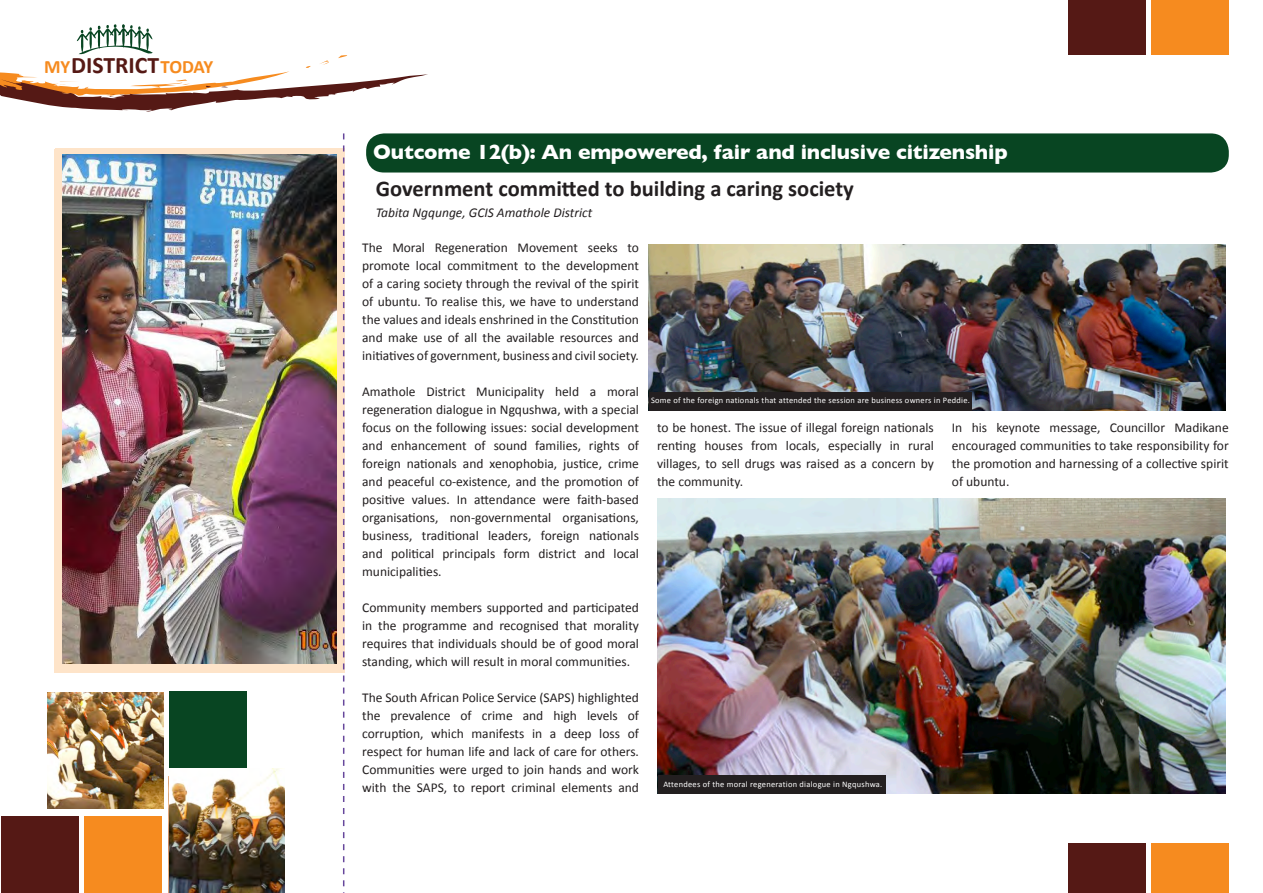
<style>
.page{position:relative;width:1263px;height:893px;background:#fff}
.page>*{position:absolute;margin:0;border:0;box-sizing:border-box;transform-origin:0 0}
.t1{font:700 23.7px "Calibri";color:#551915}
.t2{font:700 22.5px "Calibri";color:#231f20}
.t3{font:700 21px "Gill Sans";letter-spacing:-.01em;color:#fff}
.t4{font:700 18.9px "Calibri";letter-spacing:-.025em;color:#f68b1f}
.t5{font:13.5px/18px "Calibri";color:#231f20;text-align:justify}
.t6{font:italic 13.5px "Calibri";color:#231f20}
.t7{font:8.4px "Calibri";letter-spacing:.03em;color:#fff}
</style>
<div class="page">
<img style="left:48px;top:693px;width:116px;height:116px">
<div style="left:169px;top:691px;width:77px;height:78px;background:#084522"></div>
<div style="left:1px;top:816px;width:78px;height:77px;background:#551915"></div>
<div style="left:84px;top:816px;width:78px;height:77px;background:#f68b1f"></div>
<svg style="left:0;top:24px;width:428px;height:88px"></svg>
<div style="left:1068px;top:0;width:78px;height:55px;background:#551915"></div>
<div style="left:1068px;top:844px;width:78px;height:49px;background:#551915"></div>
<div style="left:1151px;top:0;width:78px;height:55px;background:#f68b1f"></div>
<div style="left:1151px;top:844px;width:78px;height:49px;background:#f68b1f"></div>
<div style="left:366px;top:133px;width:863px;height:40px;background:#084522;border-radius:18px"></div>
<img style="left:169px;top:769px;width:116px;height:124px">
<div style="left:56px;top:148px;width:289px;height:525px;background:#fee4c9"></div>
<svg style="left:343px;top:133px;width:1px;height:760px"></svg>
<div style="left:55px;top:149px;width:152px;height:523px;background:#fee4c9"></div>
<img style="left:63px;top:155px;width:274px;height:508px">
<img style="left:657px;top:499px;width:568px;height:295px">
<img style="left:648px;top:244px;width:578px;height:166px">
<div style="left:649px;top:392px;width:323px;height:18px;background:#231f20"></div>
<div style="left:658px;top:775px;width:227px;height:19px;background:#231f20"></div>
<p class="t4" style="left:44px;top:54px;width:28px">MY</p>
<p class="t1" style="left:71px;top:50px;width:90px">DISTRICT</p>
<p class="t4" style="left:161px;top:54px;width:54px">TODAY</p>
<p class="t3" style="left:373px;top:140px;width:636px">Outcome 12(b): An empowered, fair and inclusive citizenship</p>
<p class="t2" style="left:376px;top:174px;width:480px">Government committed to building a caring society</p>
<p class="t6" style="left:376px;top:204px;width:218px">Tabita Ngqunge, GCIS Amathole District</p>
<p class="t5" style="left:362px;top:239px;width:278px">The Moral Regeneration Movement seeks to promote local commitment to the development of a caring society through the revival of the spirit of ubuntu. To realise this, we have to understand the values and ideals enshrined in the Constitution and make use of all the available resources and initiatives of government, business and civil society.</p>
<p class="t5" style="left:362px;top:383px;width:278px">Amathole District Municipality held a moral regeneration dialogue in Ngqushwa, with a special focus on the following issues: social development and enhancement of sound families, rights of foreign nationals and xenophobia, justice, crime and peaceful co-existence, and the promotion of positive values. In attendance were faith-based organisations, non-governmental organisations, business, traditional leaders, foreign nationals and political principals form district and local municipalities.</p>
<p class="t5" style="left:362px;top:599px;width:278px">Community members supported and participated in the programme and recognised that morality requires that individuals should be of good moral standing, which will result in moral communities.</p>
<p class="t5" style="left:362px;top:688px;width:278px">The South African Police Service (SAPS) highlighted the prevalence of crime and high levels of corruption, which manifests in a deep loss of respect for human life and lack of care for others.<br>Communities were urged to join hands and work with the SAPS, to report criminal elements and</p>
<p class="t7" style="left:651px;top:394px;width:320px">Some of the foreign nationals that attended the session are business owners in Peddie.</p>
<p class="t5" style="left:657px;top:418px;width:278px">to be honest. The issue of illegal foreign nationals renting houses from locals, especially in rural villages, to sell drugs was raised as a concern by the community.</p>
<p class="t5" style="left:952px;top:418px;width:278px">In his keynote message, Councillor Madikane encouraged communities to take responsibility for the promotion and harnessing of a collective spirit of ubuntu.</p>
<p class="t7" style="left:663px;top:779px;width:220px">Attendees of the moral regeneration dialogue in Ngqushwa.</p>
</div>
